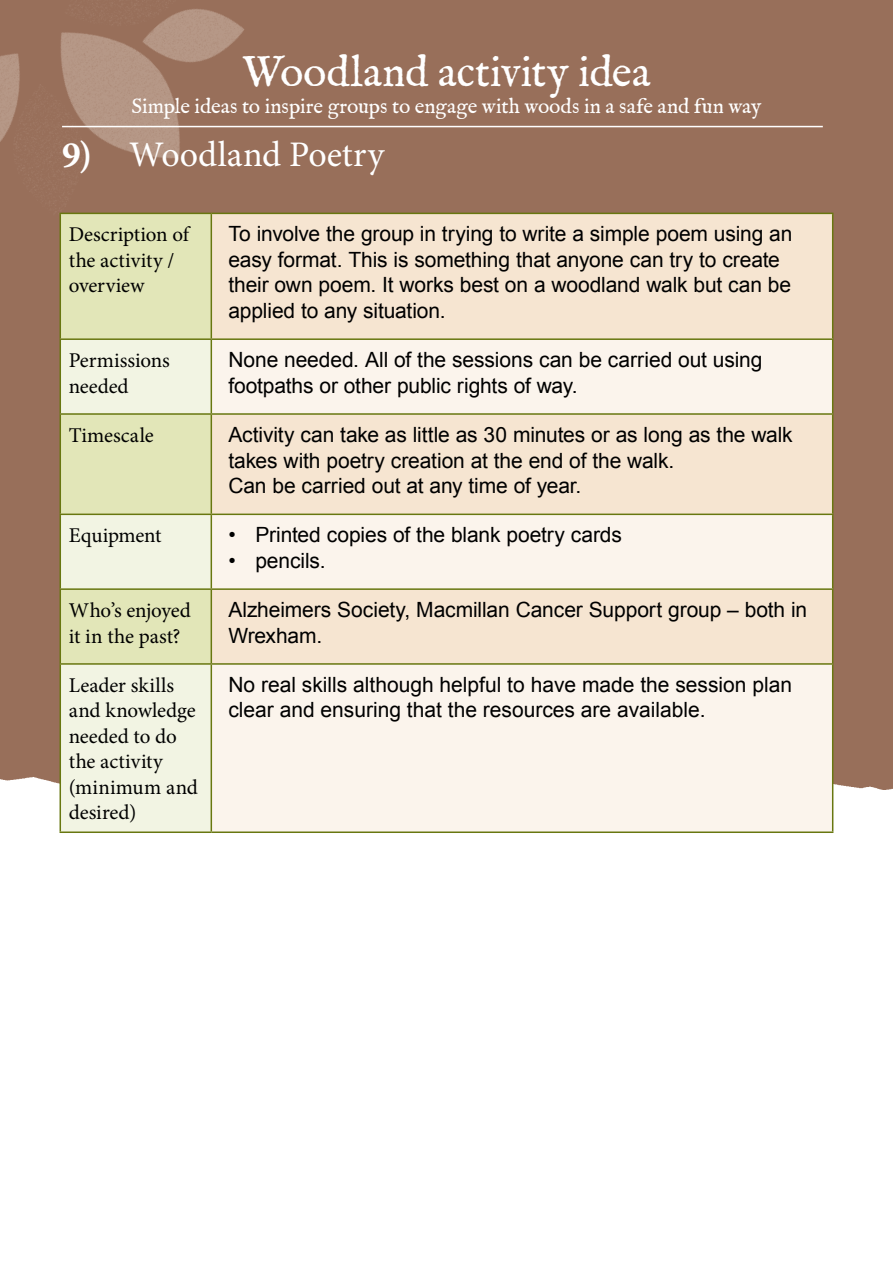
<style>
.page{position:relative;width:893px;height:1263px;background:#fff}
.page>*{position:absolute;margin:0;border:0;box-sizing:border-box;transform-origin:0 0}
.t1{font:43.5px "IM FELL English PRO Roman";color:#fff}
.t2{font:36px "Minion Pro";letter-spacing:-.005em;color:#fff}
.t3{font:21px/25.5px "Arial";letter-spacing:-.005em;color:#000}
.t4{font:21px/25.5px "Minion Pro";color:#000}
.t5{font:21px "IM FELL English PRO Roman";letter-spacing:-.005em;color:#fff}
.s1{font-weight:700;font-size:37.5px}
</style>
<div class="page">
<img style="left:0;top:753px;width:893px;height:36px">
<div style="left:0;top:0;width:893px;height:753px;background:#986f5a"></div>
<img style="left:0;top:3px;width:323px;height:305px">
<div style="left:61px;top:214px;width:150px;height:124px;background:#e2e6b8"></div>
<div style="left:212px;top:214px;width:620px;height:124px;background:#f6e5d1"></div>
<svg style="left:61px;top:340px;width:150px;height:491px;background:#ebeed3"></svg>
<svg style="left:212px;top:340px;width:620px;height:491px;background:#f8eee2"></svg>
<hr style="left:60px;top:213px;width:151px;height:1px;background:#687710">
<hr style="left:60px;top:214px;width:1px;height:124px;background:#687710">
<hr style="left:211px;top:213px;width:622px;height:1px;background:#687710">
<hr style="left:211px;top:214px;width:1px;height:124px;background:#687710">
<hr style="left:832px;top:214px;width:1px;height:124px;background:#687710">
<hr style="left:60px;top:338px;width:151px;height:2px;background:#687710">
<hr style="left:60px;top:340px;width:1px;height:73px;background:#687710">
<hr style="left:211px;top:338px;width:622px;height:2px;background:#687710">
<hr style="left:211px;top:340px;width:1px;height:73px;background:#687710">
<hr style="left:832px;top:340px;width:1px;height:73px;background:#687710">
<hr style="left:60px;top:413px;width:151px;height:2px;background:#687710">
<hr style="left:60px;top:415px;width:1px;height:99px;background:#687710">
<hr style="left:211px;top:413px;width:622px;height:2px;background:#687710">
<hr style="left:211px;top:415px;width:1px;height:99px;background:#687710">
<hr style="left:832px;top:415px;width:1px;height:99px;background:#687710">
<hr style="left:60px;top:514px;width:151px;height:1px;background:#687710">
<hr style="left:60px;top:515px;width:1px;height:73px;background:#687710">
<hr style="left:211px;top:514px;width:622px;height:1px;background:#687710">
<hr style="left:211px;top:515px;width:1px;height:73px;background:#687710">
<hr style="left:832px;top:515px;width:1px;height:73px;background:#687710">
<hr style="left:60px;top:588px;width:151px;height:2px;background:#687710">
<hr style="left:60px;top:590px;width:1px;height:73px;background:#687710">
<hr style="left:211px;top:588px;width:622px;height:2px;background:#687710">
<hr style="left:211px;top:590px;width:1px;height:73px;background:#687710">
<hr style="left:832px;top:590px;width:1px;height:73px;background:#687710">
<hr style="left:60px;top:663px;width:151px;height:2px;background:#687710">
<hr style="left:60px;top:665px;width:1px;height:166px;background:#687710">
<hr style="left:211px;top:663px;width:622px;height:2px;background:#687710">
<hr style="left:211px;top:665px;width:1px;height:166px;background:#687710">
<hr style="left:832px;top:665px;width:1px;height:166px;background:#687710">
<hr style="left:60px;top:831px;width:151px;height:2px;background:#687710">
<hr style="left:211px;top:831px;width:622px;height:2px;background:#687710">
<hr style="left:62px;top:126px;width:761px;height:1px;background:#fff">
<h1 class="t1" style="left:242px;top:47px;width:410px">Woodland activity idea</h1>
<p class="t5" style="left:132px;top:94px;width:631px">Simple ideas to inspire groups to engage with woods in a safe and fun way</p>
<h2 class="t2" style="left:62px;top:131px;width:324px"><span class="s1">9)</span> Woodland Poetry</h2>
<p class="t4" style="left:69px;top:222px;width:122px">Description of the activity / overview</p>
<p class="t3" style="left:228px;top:221px;width:566px">To involve the group in trying to write a simple poem using an easy format. This is something that anyone can try to create their own poem. It works best on a woodland walk but can be applied to any situation.</p>
<p class="t4" style="left:69px;top:348px;width:103px">Permissions needed</p>
<p class="t3" style="left:228px;top:347px;width:536px">None needed. All of the sessions can be carried out using footpaths or other public rights of way.</p>
<p class="t4" style="left:69px;top:423px;width:86px">Timescale</p>
<p class="t3" style="left:228px;top:422px;width:566px">Activity can take as little as 30 minutes or as long as the walk takes with poetry creation at the end of the walk.<br>Can be carried out at any time of year.</p>
<p class="t4" style="left:69px;top:523px;width:94px">Equipment</p>
<p class="t3" style="left:228px;top:522px;width:395px">• Printed copies of the blank poetry cards</p>
<p class="t3" style="left:228px;top:548px;width:99px">• pencils.</p>
<p class="t4" style="left:69px;top:598px;width:124px">Who’s enjoyed it in the past?</p>
<p class="t3" style="left:228px;top:597px;width:580px">Alzheimers Society, Macmillan Cancer Support group – both in<br>Wrexham.</p>
<p class="t4" style="left:69px;top:672px;width:131px">Leader skills and knowledge needed to do the activity (minimum and desired)</p>
<p class="t3" style="left:228px;top:672px;width:565px">No real skills although helpful to have made the session plan clear and ensuring that the resources are available.</p>
</div>
